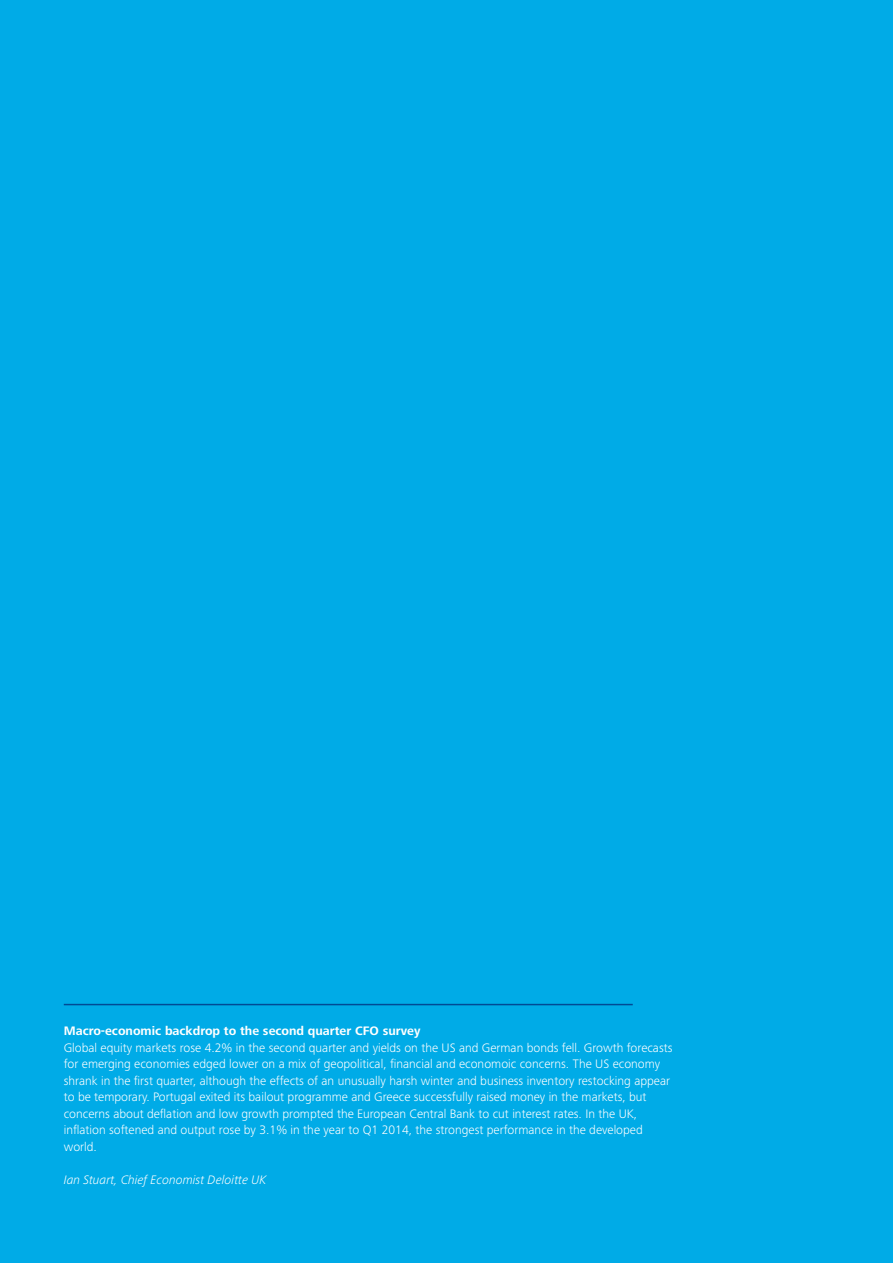
<style>
.page{position:relative;width:893px;height:1263px;background:#fff}
.page>*{position:absolute;margin:0;border:0;box-sizing:border-box;transform-origin:0 0}
.t1{font:300 12.75px/16.5px "Frutiger Next Pro";color:#fff}
.t2{font:700 12.75px "Frutiger Next Pro";color:#fff}
.t3{font:italic 300 12.75px "Frutiger Next Pro";color:#fff}
</style>
<div class="page">
<div style="left:1px;top:0;width:892px;height:1263px;background:#00abe7"></div>
<hr style="left:64px;top:1004px;width:569px;height:1px;background:#014a94">
<p class="t2" style="left:64px;top:1024px;width:358px">Macro-economic backdrop to the second quarter CFO survey</p>
<p class="t1" style="left:64px;top:1039px;width:610px">Global equity markets rose 4.2% in the second quarter and yields on the US and German bonds fell. Growth forecasts for emerging economies edged lower on a mix of geopolitical, financial and economoic concerns. The US economy shrank in the first quarter, although the effects of an unusually harsh winter and business inventory restocking appear to be temporary. Portugal exited its bailout programme and Greece successfully raised money in the markets, but concerns about deflation and low growth prompted the European Central Bank to cut interest rates. In the UK, inflation softened and output rose by 3.1% in the year to Q1 2014, the strongest performance in the developed world.</p>
<p class="t3" style="left:64px;top:1172px;width:204px">Ian Stuart, Chief Economist Deloitte UK</p>
</div>
